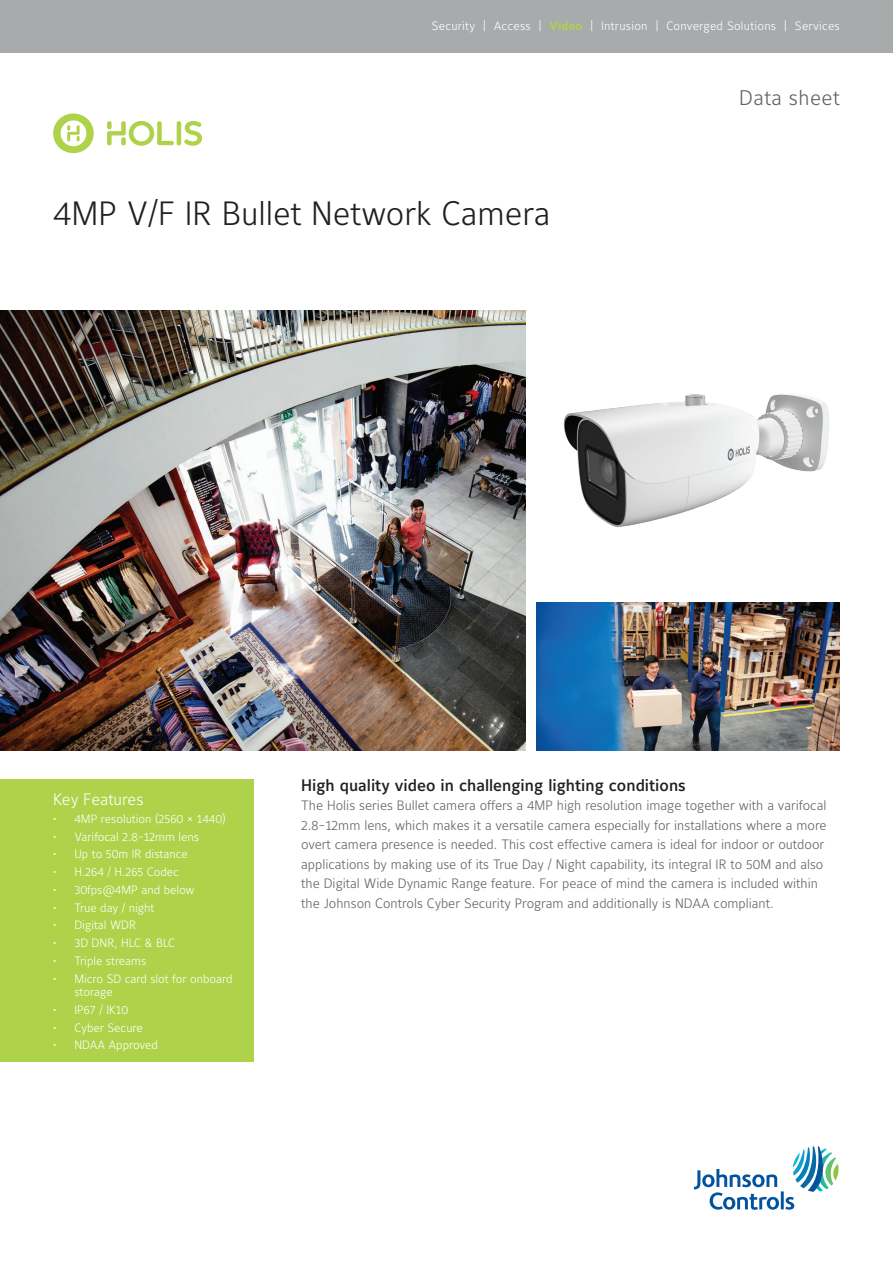
<style>
.page{position:relative;width:893px;height:1263px;background:#fff}
.page>*{position:absolute;margin:0;border:0;box-sizing:border-box;transform-origin:0 0}
.t1{font:300 33.3px "Maurea Jci Lf ML";color:#231f20}
.t2{font:300 21px "Maurea Jci Lf ML";letter-spacing:.02em;color:#5f6369}
.t3{font:500 16.5px "Maurea Jci Lf ML";color:#231f20}
.t4{font:300 16.5px "Maurea Jci Lf ML";color:#fff}
.t5{font:300 13.5px/19.5px "Maurea Jci Lf ML";color:#5f6369}
.t6{font:300 12px/13.5px "Maurea Jci Lf ML";color:#fff}
.t7{font:300 12px "Maurea Jci Lf ML";letter-spacing:.02em;color:#fff}
.s1{font-weight:700;color:#aed24a}
</style>
<div class="page">
<svg style="left:694px;top:1146px;width:144px;height:64px"></svg>
<div style="left:0;top:0;width:893px;height:53px;background:#a8abac"></div>
<svg style="left:53px;top:114px;width:41px;height:39px"></svg>
<svg style="left:107px;top:121px;width:67px;height:25px"></svg>
<hr style="left:177px;top:121px;width:4px;height:24px;background:#aed24a;border-radius:2px">
<svg style="left:184px;top:121px;width:18px;height:25px"></svg>
<img style="left:563px;top:394px;width:266px;height:134px">
<img style="left:536px;top:603px;width:304px;height:147px">
<img style="left:0;top:310px;width:526px;height:440px">
<div style="left:0;top:779px;width:254px;height:282px;background:#aed24a"></div>
<p class="t7" style="left:432px;top:19px;width:410px">Security | Access | <span class="s1">Video</span> | Intrusion | Converged Solutions | Services</p>
<h1 class="t1" style="left:53px;top:193px;width:499px">4MP V/F IR Bullet Network Camera</h1>
<h2 class="t2" style="left:739px;top:85px;width:102px">Data sheet</h2>
<p class="t4" style="left:53px;top:789px;width:92px">Key Features</p>
<p class="t6" style="left:53px;top:812px;width:174px">• 4MP resolution (2560 × 1440)</p>
<p class="t6" style="left:53px;top:829px;width:147px">• Varifocal 2.8-12mm lens</p>
<p class="t6" style="left:53px;top:847px;width:136px">• Up to 50m IR distance</p>
<p class="t6" style="left:53px;top:865px;width:127px">• H.264 / H.265 Codec</p>
<p class="t6" style="left:53px;top:883px;width:143px">• 30fps@4MP and below</p>
<p class="t6" style="left:53px;top:900px;width:103px">• True day / night</p>
<p class="t6" style="left:53px;top:918px;width:85px">• Digital WDR</p>
<p class="t6" style="left:53px;top:936px;width:124px">• 3D DNR, HLC &amp; BLC</p>
<p class="t6" style="left:53px;top:954px;width:95px">• Triple streams</p>
<p class="t6" style="left:74px;top:971px;width:160px;text-indent:-21px">• Micro SD card slot for onboard storage</p>
<p class="t6" style="left:53px;top:1003px;width:77px">• IP67 / IK10</p>
<p class="t6" style="left:53px;top:1020px;width:91px">• Cyber Secure</p>
<p class="t6" style="left:53px;top:1038px;width:106px">• NDAA Approved</p>
<p class="t3" style="left:301px;top:775px;width:386px">High quality video in challenging lighting conditions</p>
<p class="t5" style="left:301px;top:796px;width:527px">The Holis series Bullet camera offers a 4MP high resolution image together with a varifocal 2.8-12mm lens, which makes it a versatile camera especially for installations where a more overt camera presence is needed. This cost effective camera is ideal for indoor or outdoor applications by making use of its True Day / Night capability, its integral IR to 50M and also the Digital Wide Dynamic Range feature. For peace of mind the camera is included within the Johnson Controls Cyber Security Program and additionally is NDAA compliant.</p>
</div>
